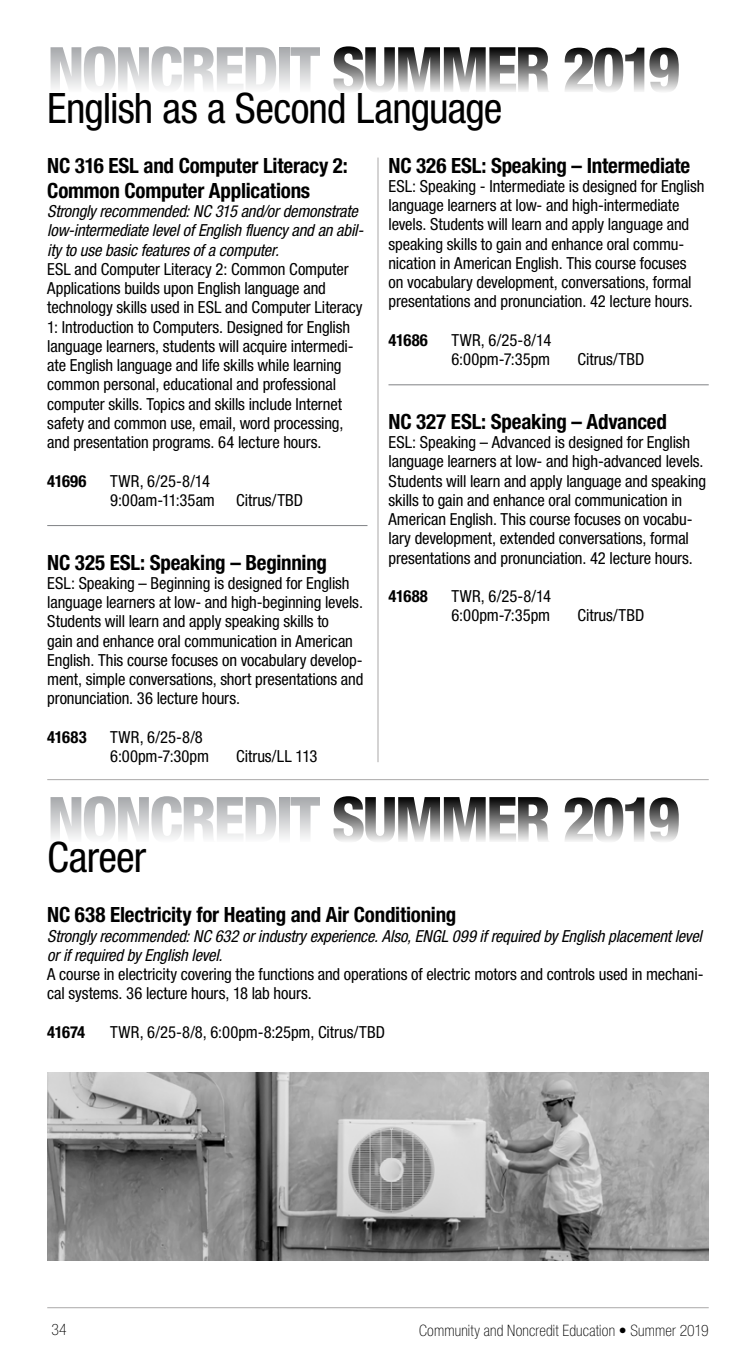
<style>
.page{position:relative;width:756px;height:1355px;background:#fff}
.page>*{position:absolute;margin:0;border:0;box-sizing:border-box;transform-origin:0 0}
.t1{font:800 condensed 63px "Helvetica Neue LT Std";letter-spacing:-.045em;color:#000}
.t2{font:condensed 42px "Helvetica Neue LT Std";letter-spacing:-.02em;color:#000}
.t3{font:700 condensed 21px/25.2px "Helvetica Neue LT Std";letter-spacing:-.01em;color:#000}
.t4{font:condensed 16.62px/19.2px "Helvetica Neue LT Std";letter-spacing:-.005em;color:#000}
.t5{font:italic condensed 16.62px/19.2px "Helvetica Neue LT Std";letter-spacing:-.01em;color:#000}
.t6{font:700 condensed 16.62px "Helvetica Neue LT Std";letter-spacing:-.025em;color:#000}
.t7{font:100 condensed 15.75px "Helvetica Neue LT Std";letter-spacing:.01em;color:#000}
.s1{color:#a7a9ac}
</style>
<div class="page">
<hr style="left:47px;top:1307px;width:662px;height:1px;background:#535050">
<hr style="left:47px;top:779px;width:662px;height:1px;background:#535050">
<hr style="left:47px;top:525px;width:321px;height:1px;background:#808285">
<hr style="left:388px;top:384px;width:321px;height:1px;background:#808285">
<hr style="left:378px;top:158px;width:1px;height:604px;background:#535050">
<img style="left:47px;top:1072px;width:662px;height:188px">
<h1 class="t1" style="left:47px;top:31px;width:635px"><span class="s1">NONCREDIT</span> SUMMER 2019</h1>
<h2 class="t2" style="left:47px;top:83px;width:457px">English as a Second Language</h2>
<p class="t3" style="left:47px;top:152px;width:302px">NC 316 ESL and Computer Literacy 2:<br>Common Computer Applications</p>
<p class="t5" style="left:47px;top:202px;width:318px">Strongly recommended: NC 315 and/or demonstrate low-intermediate level of English fluency and an abil&shy;ity to use basic features of a computer.</p>
<p class="t4" style="left:47px;top:259px;width:317px">ESL and Computer Literacy 2: Common Computer Applications builds upon English language and technology skills used in ESL and Computer Literacy 1: Introduction to Computers. Designed for English language learners, students will acquire intermedi&shy;ate English language and life skills while learning common personal, educational and professional computer skills. Topics and skills include Internet safety and common use, email, word processing, and presentation programs. 64 lecture hours.</p>
<p class="t6" style="left:47px;top:470px;width:41px">41696</p>
<p class="t4" style="left:110px;top:471px;width:106px">TWR, 6/25-8/14<br>9:00am-11:35am</p>
<p class="t4" style="left:236px;top:490px;width:68px">Citrus/TBD</p>
<p class="t3" style="left:47px;top:549px;width:281px">NC 325 ESL: Speaking – Beginning</p>
<p class="t4" style="left:47px;top:573px;width:318px">ESL: Speaking – Beginning is designed for English language learners at low- and high-beginning levels.<br>Students will learn and apply speaking skills to<br>gain and enhance oral communication in American English. This course focuses on vocabulary develop&shy;ment, simple conversations, short presentations and pronunciation. 36 lecture hours.</p>
<p class="t6" style="left:47px;top:727px;width:41px">41683</p>
<p class="t4" style="left:110px;top:727px;width:100px">TWR, 6/25-8/8<br>6:00pm-7:30pm</p>
<p class="t4" style="left:236px;top:746px;width:83px">Citrus/LL 113</p>
<p class="t3" style="left:388px;top:152px;width:303px">NC 326 ESL: Speaking – Intermediate</p>
<p class="t4" style="left:388px;top:176px;width:317px">ESL: Speaking - Intermediate is designed for English language learners at low- and high-intermediate levels. Students will learn and apply language and speaking skills to gain and enhance oral commu&shy;nication in American English. This course focuses on vocabulary development, conversations, formal presentations and pronunciation. 42 lecture hours.</p>
<p class="t6" style="left:388px;top:330px;width:41px">41686</p>
<p class="t4" style="left:452px;top:330px;width:101px">TWR, 6/25-8/14<br>6:00pm-7:35pm</p>
<p class="t4" style="left:578px;top:349px;width:68px">Citrus/TBD</p>
<p class="t3" style="left:388px;top:408px;width:280px">NC 327 ESL: Speaking – Advanced</p>
<p class="t4" style="left:388px;top:432px;width:319px">ESL: Speaking – Advanced is designed for English language learners at low- and high-advanced levels.<br>Students will learn and apply language and speaking skills to gain and enhance oral communication in American English. This course focuses on vocabu&shy;lary development, extended conversations, formal presentations and pronunciation. 42 lecture hours.</p>
<p class="t6" style="left:388px;top:586px;width:41px">41688</p>
<p class="t4" style="left:451px;top:586px;width:101px">TWR, 6/25-8/14<br>6:00pm-7:35pm</p>
<p class="t4" style="left:577px;top:606px;width:68px">Citrus/TBD</p>
<h1 class="t1" style="left:47px;top:780px;width:635px"><span class="s1">NONCREDIT</span> SUMMER 2019</h1>
<h2 class="t2" style="left:47px;top:833px;width:101px">Career</h2>
<p class="t3" style="left:47px;top:902px;width:411px">NC 638 Electricity for Heating and Air Conditioning</p>
<p class="t5" style="left:47px;top:926px;width:656px">Strongly recommended: NC 632 or industry experience. Also, ENGL 099 if required by English placement level or if required by English level.</p>
<p class="t4" style="left:47px;top:964px;width:658px">A course in electricity covering the functions and operations of electric motors and controls used in mechani&shy;cal systems. 36 lecture hours, 18 lab hours.</p>
<p class="t6" style="left:47px;top:1022px;width:40px">41674</p>
<p class="t4" style="left:110px;top:1022px;width:276px">TWR, 6/25-8/8, 6:00pm-8:25pm, Citrus/TBD</p>
<p class="t7" style="left:51px;top:1320px;width:17px">34</p>
<p class="t7" style="left:419px;top:1321px;width:291px">Community and Noncredit Education • Summer 2019</p>
</div>
